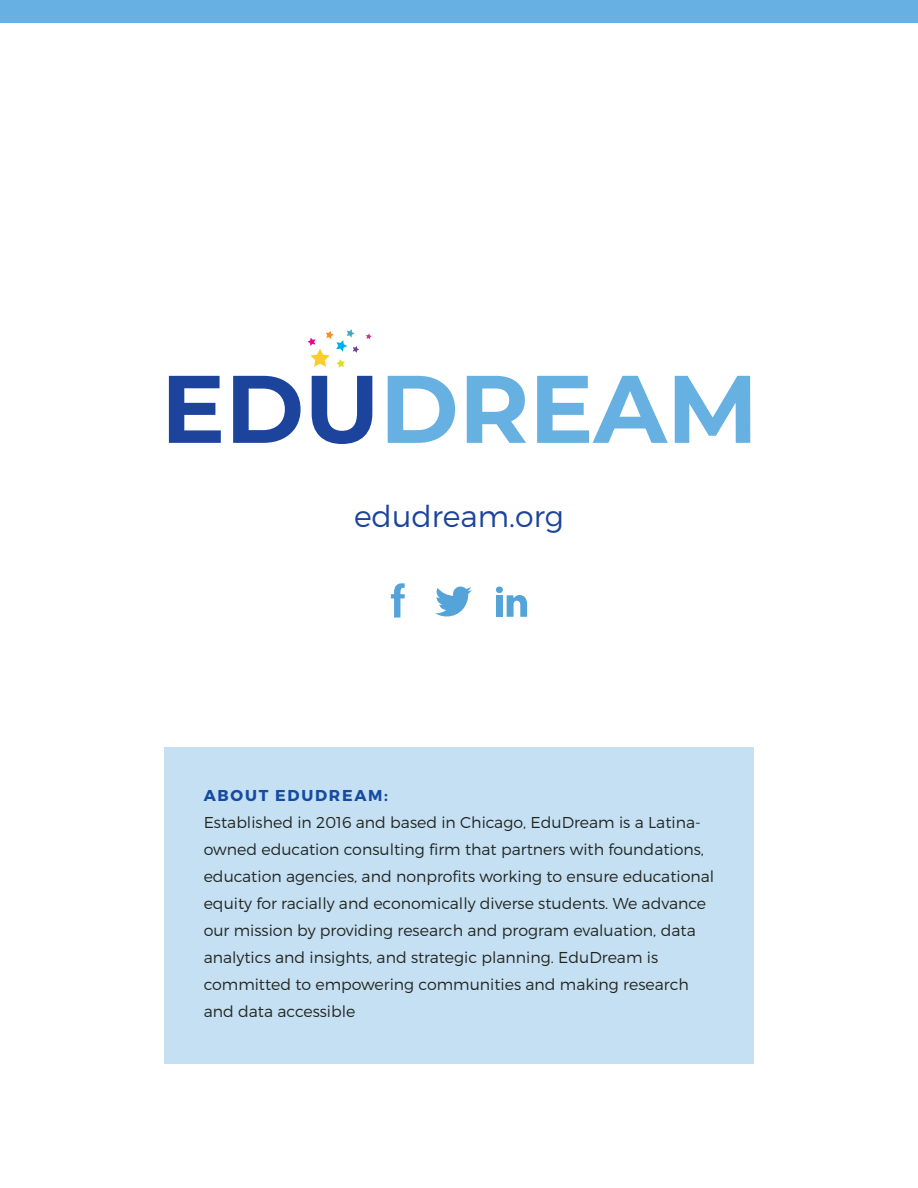
<style>
.page{position:relative;width:918px;height:1188px;background:#fff}
.page>*{position:absolute;margin:0;border:0;box-sizing:border-box;transform-origin:0 0}
.t1{font:300 30px "Montserrat";color:#1c449c}
.t2{font:300 15.75px/27px "Montserrat";color:#212621}
.t3{font:700 15.75px "Montserrat";letter-spacing:.11em;color:#154ba1}
</style>
<div class="page">
<svg style="left:308px;top:329px;width:51px;height:39px"></svg>
<svg style="left:366px;top:333px;width:6px;height:6px"></svg>
<svg style="left:169px;top:376px;width:52px;height:67px"></svg>
<svg style="left:233px;top:376px;width:68px;height:67px"></svg>
<svg style="left:312px;top:376px;width:60px;height:68px"></svg>
<svg style="left:388px;top:376px;width:67px;height:67px"></svg>
<svg style="left:467px;top:376px;width:59px;height:67px"></svg>
<svg style="left:537px;top:376px;width:131px;height:67px"></svg>
<svg style="left:675px;top:376px;width:75px;height:67px"></svg>
<div style="left:0;top:0;width:918px;height:23px;background:#66b0e3"></div>
<div style="left:164px;top:747px;width:589px;height:317px;background:#c6e0f3"></div>
<svg style="left:391px;top:583px;width:14px;height:35px"></svg>
<svg style="left:435px;top:587px;width:37px;height:29px"></svg>
<div style="left:496px;top:587px;width:7px;height:6px;background:#54a3d9;border-radius:50%"></div>
<div style="left:496px;top:595px;width:7px;height:22px;background:#54a3d9"></div>
<svg style="left:507px;top:595px;width:20px;height:22px"></svg>
<h1 class="t1" style="left:354px;top:498px;width:211px">edudream.org</h1>
<p class="t3" style="left:204px;top:785px;width:186px">ABOUT EDUDREAM:</p>
<p class="t2" style="left:204px;top:808px;width:512px">Established in 2016 and based in Chicago, EduDream is a Latina&shy;owned education consulting firm that partners with foundations, education agencies, and nonprofits working to ensure educational equity for racially and economically diverse students. We advance our mission by providing research and program evaluation, data analytics and insights, and strategic planning. EduDream is committed to empowering communities and making research and data accessible</p>
</div>
